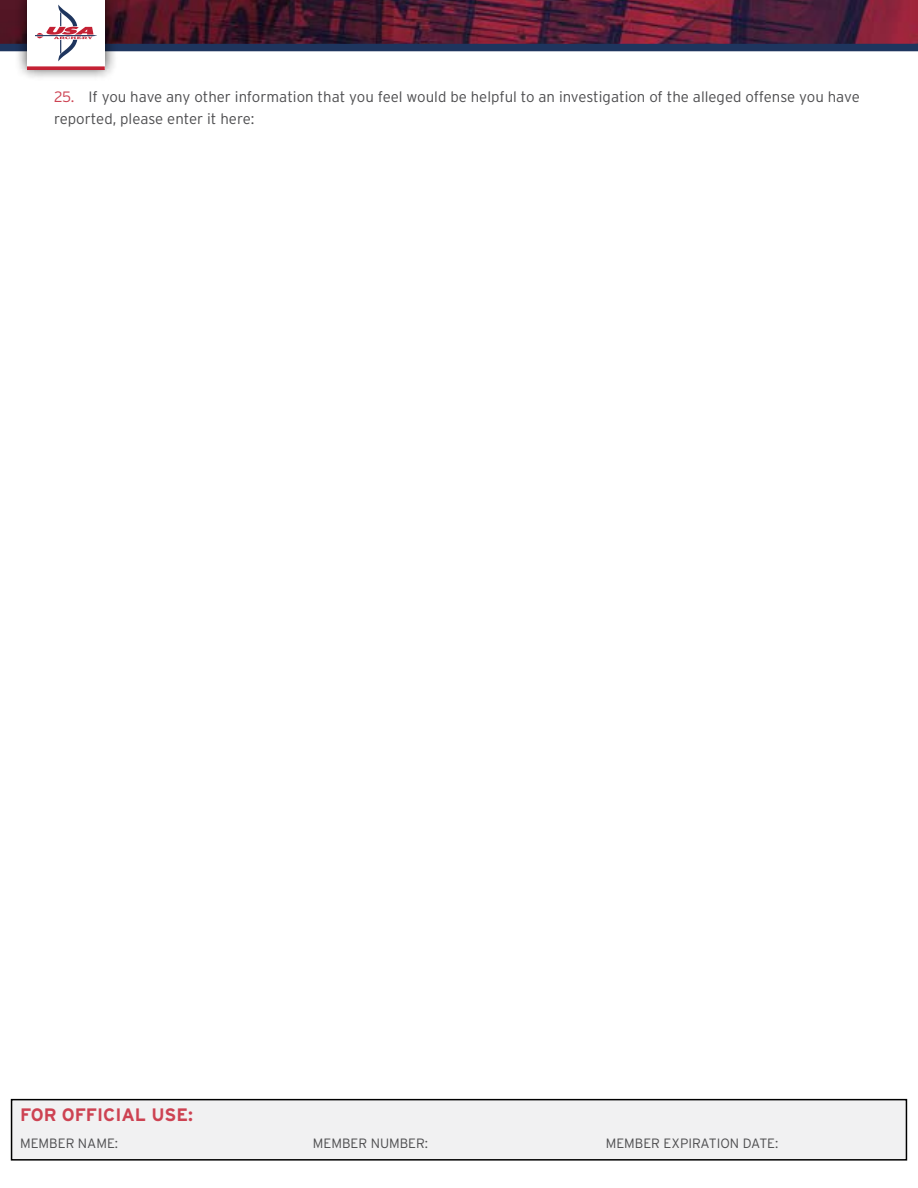
<style>
.page{position:relative;width:918px;height:1188px;background:#fff}
.page>*{position:absolute;margin:0;border:0;box-sizing:border-box;transform-origin:0 0}
.t1{font:700 18px "Interstate";color:#cd4252}
.t2{font:300 15px/22.5px "Interstate";color:#4d4d4f}
.t3{font:300 13.5px "Interstate";color:#4d4d4f}
.s1{color:#cd4252}
</style>
<div class="page">
<img style="left:0;top:0;width:918px;height:44px">
<div style="left:0;top:44px;width:918px;height:7px;background:#1e355e"></div>
<div style="left:15px;top:0;width:103px;height:81px;background:#000;opacity:.75"></div>
<div style="left:27px;top:0;width:78px;height:68px;background:#fff"></div>
<svg style="left:36px;top:5px;width:60px;height:56px"></svg>
<svg style="left:27px;top:66px;width:78px;height:4px"></svg>
<div style="left:12px;top:1100px;width:894px;height:60px;background:#f1f1f2"></div>
<div style="left:11px;top:1099px;width:896px;height:62px;border:2px solid #000"></div>
<p class="t2" style="left:54px;top:85px;width:807px"><span class="s1">25.</span> If you have any other information that you feel would be helpful to an investigation of the alleged offense you have reported, please enter it here:</p>
<p class="t1" style="left:20px;top:1104px;width:175px">FOR OFFICIAL USE:</p>
<p class="t3" style="left:20px;top:1135px;width:100px">MEMBER NAME:</p>
<p class="t3" style="left:313px;top:1135px;width:117px">MEMBER NUMBER:</p>
<p class="t3" style="left:606px;top:1135px;width:174px">MEMBER EXPIRATION DATE:</p>
</div>
